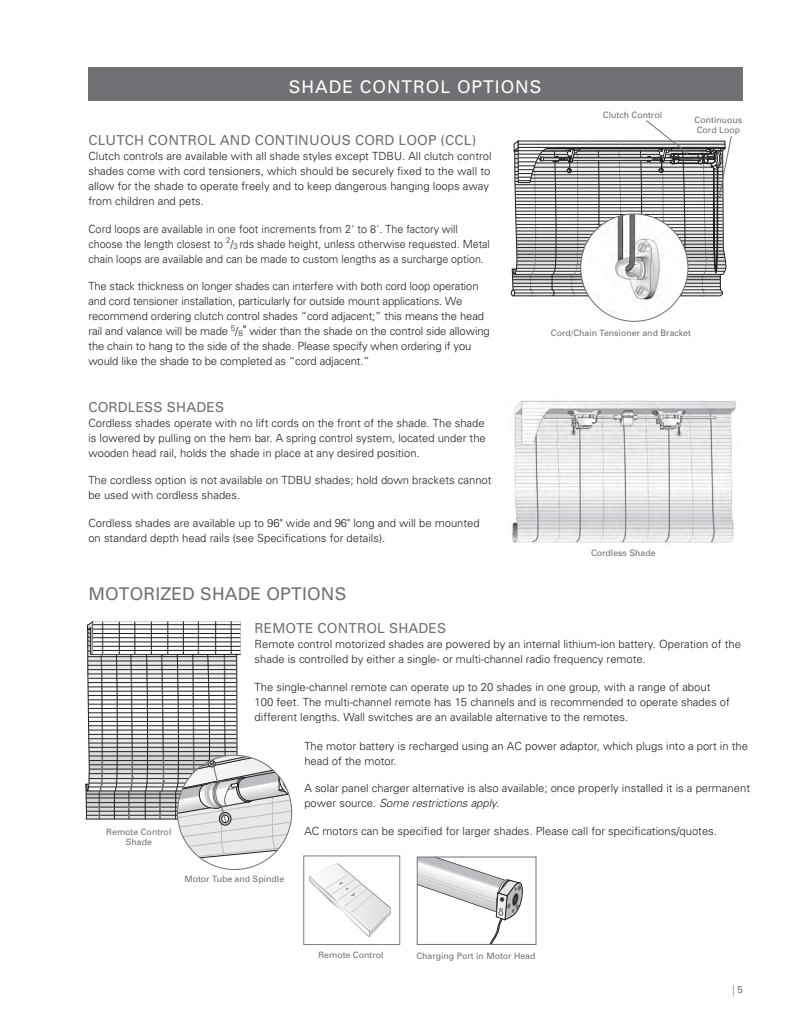
<style>
.page{position:relative;width:810px;height:1035px;background:#fff}
.page>*{position:absolute;margin:0;border:0;box-sizing:border-box;transform-origin:0 0}
.t1{font:17.5px "Univers";letter-spacing:.01em;color:#717074}
.t2{font:17.5px "Univers";letter-spacing:.055em;color:#fff}
.t3{font:13.75px "Univers";letter-spacing:.01em;color:#717074}
.t4{font:300 11.25px/15px "Univers";color:#231f20}
.t5{font:300 11.25px/15px "Univers";color:#231f20;scale:.95 1}
.t6{font:300 10px "Univers";color:#717074}
.t7{font:8.75px/10px "Univers";color:#717074;text-align:center}
.s1{font-size:8px}
.s2{font-size:13.75px}
.s3{font-style:italic}
.s4{font-weight:400}
</style>
<div class="page">
<div style="left:88px;top:68px;width:654px;height:33px;background:#717074"></div>
<svg style="left:511px;top:120px;width:221px;height:202px"></svg>
<img style="left:581px;top:214px;width:107px;height:107px;border-radius:54px">
<svg style="left:309px;top:863px;width:82px;height:74px"></svg>
<div style="left:303px;top:856px;width:97px;height:89px;border:1px solid #808083"></div>
<svg style="left:419px;top:859px;width:104px;height:84px"></svg>
<div style="left:417px;top:857px;width:119px;height:88px;border:1px solid #717074"></div>
<svg style="left:85px;top:621px;width:207px;height:243px"></svg>
<img style="left:512px;top:400px;width:224px;height:145px">
<p class="t2" style="left:289px;top:76px;width:254px">SHADE CONTROL OPTIONS</p>
<p class="t3" style="left:88px;top:132px;width:389px">CLUTCH CONTROL AND CONTINUOUS CORD LOOP (CCL)</p>
<p class="t4" style="left:88px;top:149px;width:405px">Clutch controls are available with all shade styles except TDBU. All clutch control shades come with cord tensioners, which should be securely fixed to the wall to allow for the shade to operate freely and to keep dangerous hanging loops away from children and pets.</p>
<p class="t5" style="left:88px;top:221px;width:424px">Cord loops are available in one foot increments from 2' to 8'. The factory will choose the length closest to <sup>2</sup>/<span class="s1">3</span> rds shade height, unless otherwise requested. Metal chain loops are available and can be made to custom lengths as a surcharge option.</p>
<p class="t4" style="left:88px;top:279px;width:403px">The stack thickness on longer shades can interfere with both cord loop operation and cord tensioner installation, particularly for outside mount applications. We recommend ordering clutch control shades “cord adjacent;” this means the head rail and valance will be made <sup>5</sup>/<span class="s1">8</span><span class="s2">"</span> wider than the shade on the control side allowing the chain to hang to the side of the shade. Please specify when ordering if you would like the shade to be completed as “cord adjacent.”</p>
<p class="t3" style="left:88px;top:399px;width:137px">CORDLESS SHADES</p>
<p class="t4" style="left:88px;top:415px;width:399px;text-align:justify">Cordless shades operate with no lift cords on the front of the shade. The shade is lowered by pulling on the hem bar. A spring control system, located under the wooden head rail, holds the shade in place at any desired position.</p>
<p class="t4" style="left:88px;top:473px;width:405px">The cordless option is not available on TDBU shades; hold down brackets cannot be used with cordless shades.</p>
<p class="t4" style="left:88px;top:515px;width:393px">Cordless shades are available up to 96" wide and 96" long and will be mounted on standard depth head rails (see Specifications for details).</p>
<p class="t7" style="left:603px;top:110px;width:61px">Clutch Control</p>
<p class="t7" style="left:695px;top:115px;width:49px">Continuous</p>
<p class="t7" style="left:697px;top:125px;width:45px">Cord Loop</p>
<p class="t7" style="left:551px;top:328px;width:142px">Cord/Chain Tensioner and Bracket</p>
<p class="t7" style="left:591px;top:548px;width:66px">Cordless Shade</p>
<p class="t1" style="left:88px;top:583px;width:260px">MOTORIZED SHADE OPTIONS</p>
<p class="t7" style="left:106px;top:827px;width:67px">Remote Control<br>Shade</p>
<p class="t3" style="left:255px;top:620px;width:193px">REMOTE CONTROL SHADES</p>
<p class="t4" style="left:255px;top:637px;width:488px">Remote control motorized shades are powered by an internal lithium-ion battery. Operation of the shade is controlled by either a single- or multi-channel radio frequency remote.</p>
<p class="t4" style="left:255px;top:679px;width:477px">The single-channel remote can operate up to 20 shades in one group, with a range of about<br>100 feet. The multi-channel remote has 15 channels and is recommended to operate shades of different lengths. Wall switches are an available alternative to the remotes.</p>
<p class="t7" style="left:184px;top:874px;width:101px">Motor Tube and Spindle</p>
<p class="t4" style="left:304px;top:738px;width:445px">The motor battery is recharged using an AC power adaptor, which plugs into a port in the head of the motor.</p>
<p class="t4" style="left:304px;top:781px;width:447px">A solar panel charger alternative is also available; once properly installed it is a permanent power source. <span class="s3">Some restrictions apply.</span></p>
<p class="t4" style="left:304px;top:823px;width:414px">AC motors can be specified for larger shades. Please call for specifications/quotes.</p>
<p class="t7" style="left:318px;top:950px;width:67px">Remote Control</p>
<p class="t7" style="left:416px;top:951px;width:121px">Charging Port in Motor Head</p>
<p class="t6" style="left:732px;top:984px;width:12px">| <span class="s4">5</span></p>
</div>
